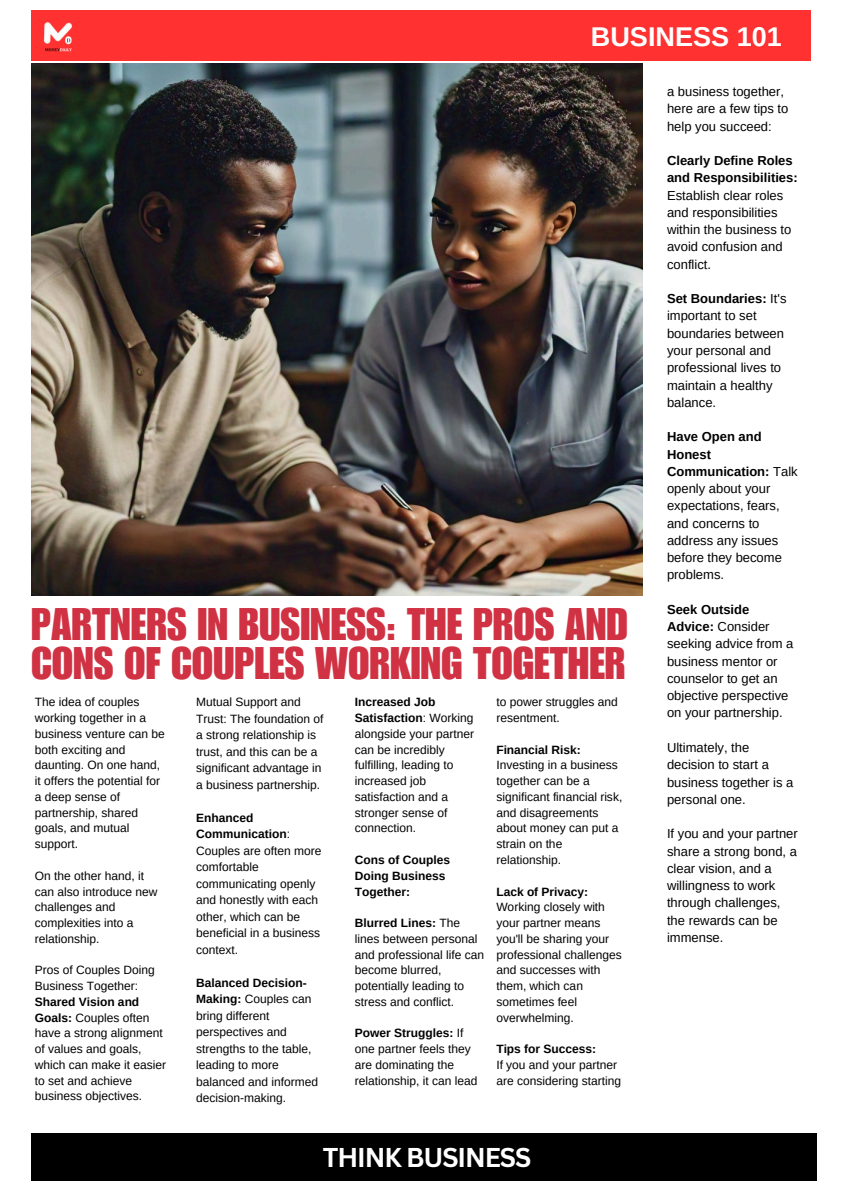
<style>
.page{position:relative;width:842px;height:1191px;background:#fff}
.page>*{position:absolute;margin:0;border:0;box-sizing:border-box;transform-origin:0 0}
.t1{font:44.5px/39px "Impact LT Std";color:#d03243}
.t2{font:700 27.1px "Arimo";color:#fff}
.t3{font:700 26.5px "Canva Sans";letter-spacing:-.04em;color:#fff}
.t4{font:13px/17.2px "Arimo";color:#000}
.t5{font:12px/15.8px "Arimo";color:#000}
.t6{font:700 12px/15.8px "Arimo";color:#000}
.s1{font-weight:700}
</style>
<div class="page">
<div style="left:31px;top:1133px;width:786px;height:47px;background:#000"></div>
<div style="left:31px;top:10px;width:779px;height:51px;background:#ff3131"></div>
<img style="left:43px;top:22px;width:29px;height:30px">
<img style="left:31px;top:64px;width:612px;height:531px">
<h1 class="t2" style="left:591px;top:21px;width:192px">BUSINESS 101</h1>
<p class="t1" style="left:31px;top:610px;width:598px">PARTNERS IN BUSINESS: THE PROS AND<br>CONS OF COUPLES WORKING TOGETHER</p>
<p class="t5" style="left:35px;top:694px;width:132px">The idea of couples working together in a business venture can be both exciting and daunting. On one hand, it offers the potential for a deep sense of partnership, shared goals, and mutual support.</p>
<p class="t5" style="left:35px;top:867px;width:124px">On the other hand, it can also introduce new challenges and complexities into a relationship.</p>
<p class="t5" style="left:35px;top:962px;width:121px">Pros of Couples Doing<br>Business Together:</p>
<p class="t5" style="left:35px;top:993px;width:133px"><span class="s1">Shared Vision and<br>Goals:</span> Couples often have a strong alignment of values and goals, which can make it easier to set and achieve business objectives.</p>
<p class="t5" style="left:196px;top:693px;width:129px;line-height:16.5px">Mutual Support and<br>Trust: The foundation of a strong relationship is trust, and this can be a significant advantage in a business partnership.</p>
<p class="t5" style="left:196px;top:809px;width:127px;line-height:16.5px"><span class="s1">Enhanced<br>Communication</span>:<br>Couples are often more comfortable communicating openly and honestly with each other, which can be beneficial in a business context.</p>
<p class="t5" style="left:196px;top:974px;width:124px;line-height:16.5px"><span class="s1">Balanced Decision-<br>Making:</span> Couples can bring different perspectives and strengths to the table, leading to more balanced and informed decision-making.</p>
<h3 class="t5" style="left:355px;top:694px;width:121px"><span class="s1">Increased Job<br>Satisfaction</span>: Working alongside your partner can be incredibly fulfilling, leading to increased job satisfaction and a stronger sense of connection.</h3>
<p class="t6" style="left:355px;top:851px;width:97px">Cons of Couples<br>Doing Business<br>Together:</p>
<p class="t5" style="left:355px;top:914px;width:131px"><span class="s1">Blurred Lines:</span> The lines between personal and professional life can become blurred, potentially leading to stress and conflict.</p>
<p class="t5" style="left:355px;top:1025px;width:124px"><span class="s1">Power Struggles:</span> If one partner feels they are dominating the relationship, it can lead</p>
<p class="t5" style="left:496px;top:694px;width:123px">to power struggles and resentment.</p>
<p class="t5" style="left:496px;top:741px;width:127px"><span class="s1">Financial Risk:<br></span>Investing in a business together can be a significant financial risk, and disagreements about money can put a strain on the relationship.</p>
<p class="t5" style="left:496px;top:883px;width:127px"><span class="s1">Lack of Privacy:<br></span>Working closely with your partner means you'll be sharing your professional challenges and successes with them, which can sometimes feel overwhelming.</p>
<p class="t6" style="left:496px;top:1040px;width:101px">Tips for Success:</p>
<p class="t5" style="left:496px;top:1056px;width:126px">If you and your partner are considering starting</p>
<p class="t3" style="left:323px;top:1138px;width:210px">THINK BUSINESS</p>
<p class="t4" style="left:667px;top:83px;width:123px">a business together, here are a few tips to help you succeed:</p>
<p class="t4" style="left:667px;top:152px;width:132px"><span class="s1">Clearly Define Roles and Responsibilities:<br></span>Establish clear roles and responsibilities within the business to avoid confusion and conflict.</p>
<p class="t4" style="left:667px;top:290px;width:121px"><span class="s1">Set Boundaries:</span> It's important to set boundaries between your personal and professional lives to maintain a healthy balance.</p>
<p class="t4" style="left:667px;top:428px;width:132px"><span class="s1">Have Open and<br>Honest<br>Communication:</span> Talk openly about your expectations, fears, and concerns to address any issues before they become problems.</p>
<p class="t4" style="left:667px;top:600px;width:128px"><span class="s1">Seek Outside<br>Advice:</span> Consider seeking advice from a business mentor or counselor to get an objective perspective on your partnership.</p>
<p class="t4" style="left:667px;top:738px;width:128px">Ultimately, the decision to start a business together is a personal one.</p>
<h2 class="t4" style="left:667px;top:825px;width:132px">If you and your partner share a strong bond, a clear vision, and a willingness to work through challenges, the rewards can be immense.</h2>
</div>
